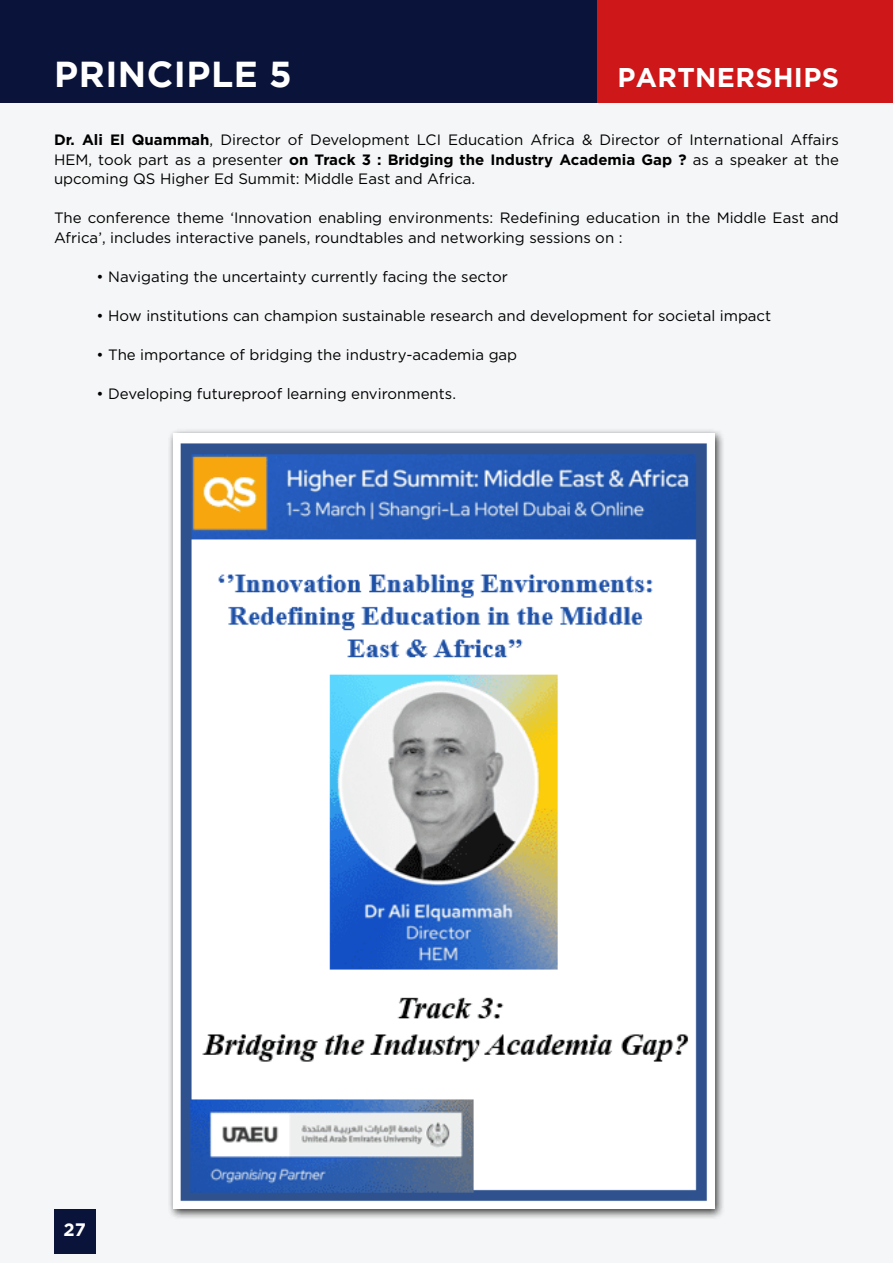
<style>
.page{position:relative;width:893px;height:1263px;background:#f5f6f7}
.page>*{position:absolute;margin:0;border:0;box-sizing:border-box;transform-origin:0 0}
.t1{font:700 36px "Gotham";letter-spacing:.015em;color:#fff}
.t2{font:700 27px "Gotham";letter-spacing:.015em;color:#fff}
.t3{font:700 18px "Gotham";color:#fff}
.t4{font:15px/19.5px "Gotham";color:#000;text-align:justify}
.s1{font-weight:700}
</style>
<div class="page">
<div style="left:0;top:0;width:893px;height:102px;background:#0a1339"></div>
<div style="left:597px;top:0;width:296px;height:102px;background:#cd1719"></div>
<div style="left:54px;top:1209px;width:41px;height:44px;background:#0a1339"></div>
<div style="left:168px;top:428px;width:557px;height:792px;background:#000;opacity:.75"></div>
<img style="left:179px;top:438px;width:535px;height:771px">
<h1 class="t1" style="left:54px;top:53px;width:239px">PRINCIPLE 5</h1>
<h2 class="t2" style="left:617px;top:62px;width:223px">PARTNERSHIPS</h2>
<p class="t4" style="left:54px;top:130px;width:786px"><span class="s1">Dr. Ali El Quammah</span>, Director of Development LCI Education Africa &amp; Director of International Affairs HEM, took part as a presenter <span class="s1">on Track 3 : Bridging the Industry Academia Gap ?</span> as a speaker at the upcoming QS Higher Ed Summit: Middle East and Africa.</p>
<p class="t4" style="left:54px;top:208px;width:786px">The conference theme ‘Innovation enabling environments: Redefining education in the Middle East and<br>Africa’, includes interactive panels, roundtables and networking sessions on :</p>
<p class="t4" style="left:97px;top:266px;width:413px">• Navigating the uncertainty currently facing the sector</p>
<p class="t4" style="left:97px;top:305px;width:676px">• How institutions can champion sustainable research and development for societal impact</p>
<p class="t4" style="left:97px;top:344px;width:422px">• The importance of bridging the industry-academia gap</p>
<p class="t4" style="left:97px;top:383px;width:361px">• Developing futureproof learning environments.</p>
<p class="t3" style="left:63px;top:1219px;width:24px">27</p>
</div>
